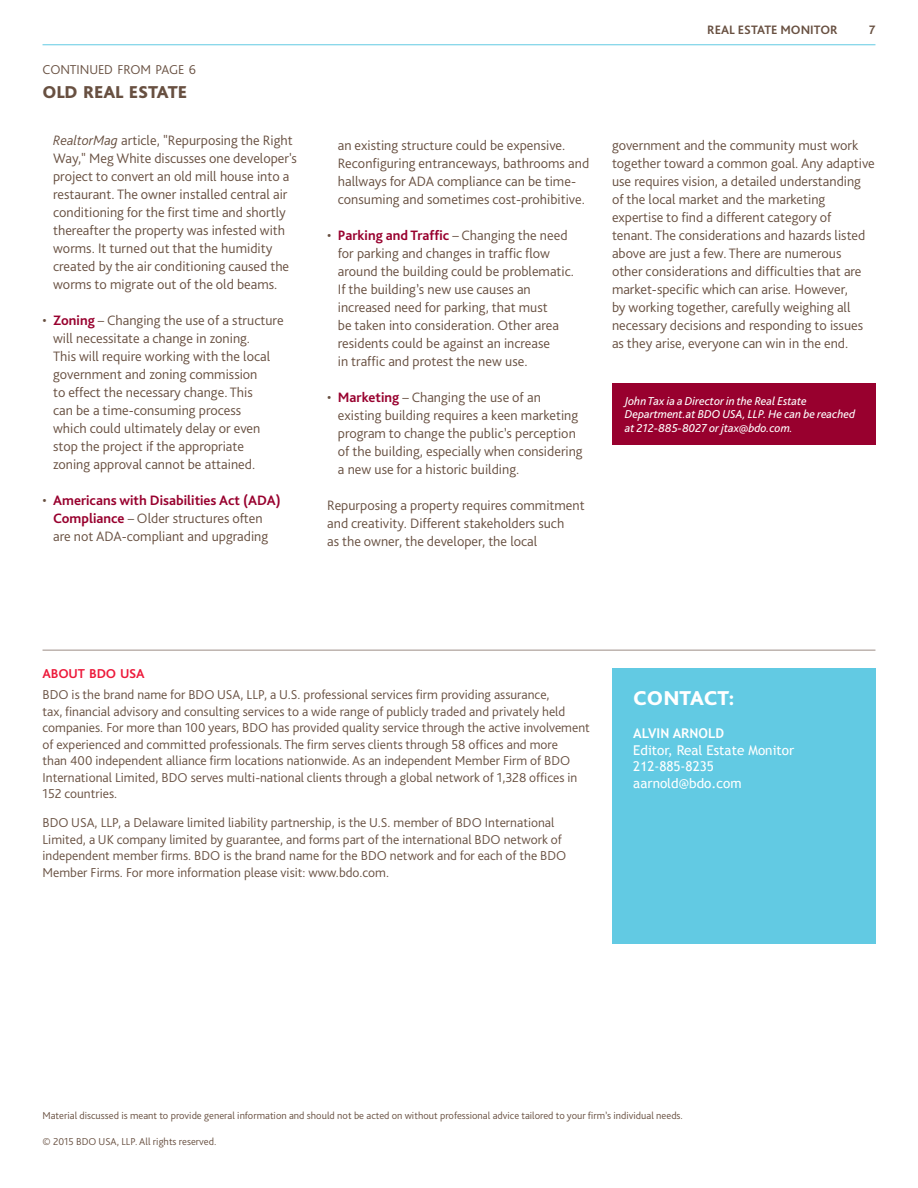
<style>
.page{position:relative;width:918px;height:1188px;background:#fff}
.page>*{position:absolute;margin:0;border:0;box-sizing:border-box;transform-origin:0 0}
.t1{font:800 21px "Bliss Pro";color:#fff}
.t2{font:800 18px "Bliss Pro";letter-spacing:-.01em;color:#685041}
.t3{font:300 14.25px/18px "Bliss Pro";color:#685041}
.t4{font:300 13.5px/16.5px "Bliss Pro";color:#685041}
.t5{font:13.5px/16.5px "Trebuchet MS";color:#fff}
.t6{font:700 13.5px "Bliss Pro";letter-spacing:-.01em;color:#ed1a3b}
.t7{font:700 13.5px "Trebuchet MS";color:#fff}
.t8{font:700 12.75px "Bliss Pro";color:#685041}
.t9{font:italic 12px/13.5px "Bliss Pro";color:#fff}
.t10{font:300 10.5px "Bliss Pro";color:#685041}
.s1{font-style:italic}
.s2{font-weight:700;color:#98002e}
</style>
<div class="page">
<hr style="left:43px;top:44px;width:832px;height:1px;background:#62cae3">
<div style="left:612px;top:668px;width:263px;height:276px;background:#62cae3"></div>
<hr style="left:43px;top:650px;width:832px;height:1px;background:#9d8d85">
<div style="left:612px;top:383px;width:263px;height:62px;background:#98002e"></div>
<p class="t4" style="left:43px;top:61px;width:155px">CONTINUED FROM PAGE 6</p>
<p class="t2" style="left:43px;top:81px;width:146px">OLD REAL ESTATE</p>
<p class="t3" style="left:53px;top:131px;width:245px"><span class="s1">RealtorMag</span> article, "Repurposing the Right Way," Meg White discusses one developer's project to convert an old mill house into a restaurant. The owner installed central air conditioning for the first time and shortly thereafter the property was infested with worms. It turned out that the humidity created by the air conditioning caused the worms to migrate out of the old beams.</p>
<p class="t3" style="left:53px;top:311px;width:232px;text-indent:-11px">• <span class="s2">Zoning</span> – Changing the use of a structure will necessitate a change in zoning.<br>This will require working with the local government and zoning commission<br>to effect the necessary change. This<br>can be a time-consuming process<br>which could ultimately delay or even stop the project if the appropriate zoning approval cannot be attained.</p>
<p class="t3" style="left:43px;top:491px;width:240px;text-align:center">• <span class="s2">Americans with Disabilities Act (ADA)<br>Compliance</span> – Older structures often<br>are not ADA-compliant and upgrading</p>
<p class="t8" style="left:707px;top:22px;width:132px">REAL ESTATE MONITOR</p>
<p class="t8" style="left:869px;top:22px;width:8px">7</p>
<p class="t3" style="left:338px;top:136px;width:253px">an existing structure could be expensive.<br>Reconfiguring entranceways, bathrooms and hallways for ADA compliance can be time&shy;consuming and sometimes cost-prohibitive.</p>
<p class="t3" style="left:338px;top:226px;width:238px;text-indent:-11px">• <span class="s2">Parking and Traffic</span> – Changing the need for parking and changes in traffic flow around the building could be problematic.<br>If the building’s new use causes an increased need for parking, that must<br>be taken into consideration. Other area residents could be against an increase<br>in traffic and protest the new use.</p>
<p class="t3" style="left:338px;top:388px;width:246px;text-indent:-11px">• <span class="s2">Marketing</span> – Changing the use of an existing building requires a keen marketing program to change the public’s perception of the building, especially when considering a new use for a historic building.</p>
<p class="t3" style="left:327px;top:496px;width:259px">Repurposing a property requires commitment and creativity. Different stakeholders such<br>as the owner, the developer, the local</p>
<p class="t3" style="left:612px;top:136px;width:264px">government and the community must work together toward a common goal. Any adaptive use requires vision, a detailed understanding of the local market and the marketing expertise to find a different category of tenant. The considerations and hazards listed above are just a few. There are numerous other considerations and difficulties that are market-specific which can arise. However,<br>by working together, carefully weighing all necessary decisions and responding to issues as they arise, everyone can win in the end.</p>
<p class="t9" style="left:625px;top:394px;width:232px">John Tax ia a Director in the Real Estate<br>Department.at BDO USA, LLP. He can be reached at 212-885-8027 or jtax@bdo.com.</p>
<p class="t6" style="left:43px;top:666px;width:104px">ABOUT BDO USA</p>
<p class="t4" style="left:43px;top:686px;width:549px">BDO is the brand name for BDO USA, LLP, a U.S. professional services firm providing assurance,<br>tax, financial advisory and consulting services to a wide range of publicly traded and privately held companies. For more than 100 years, BDO has provided quality service through the active involvement of experienced and committed professionals. The firm serves clients through 58 offices and more<br>than 400 independent alliance firm locations nationwide. As an independent Member Firm of BDO International Limited, BDO serves multi-national clients through a global network of 1,328 offices in 152 countries.</p>
<p class="t4" style="left:43px;top:814px;width:525px">BDO USA, LLP, a Delaware limited liability partnership, is the U.S. member of BDO International Limited, a UK company limited by guarantee, and forms part of the international BDO network of independent member firms. BDO is the brand name for the BDO network and for each of the BDO Member Firms. For more information please visit: www.bdo.com.</p>
<h1 class="t1" style="left:633px;top:685px;width:103px">CONTACT:</h1>
<p class="t7" style="left:633px;top:725px;width:92px">ALVIN ARNOLD</p>
<p class="t5" style="left:633px;top:742px;width:163px">Editor, Real Estate Monitor<br>212-885-8235 aarnold@bdo.com</p>
<p class="t10" style="left:43px;top:1109px;width:642px">Material discussed is meant to provide general information and should not be acted on without professional advice tailored to your firm’s individual needs.</p>
<p class="t10" style="left:43px;top:1135px;width:175px">© 2015 BDO USA, LLP. All rights reserved.</p>
</div>
